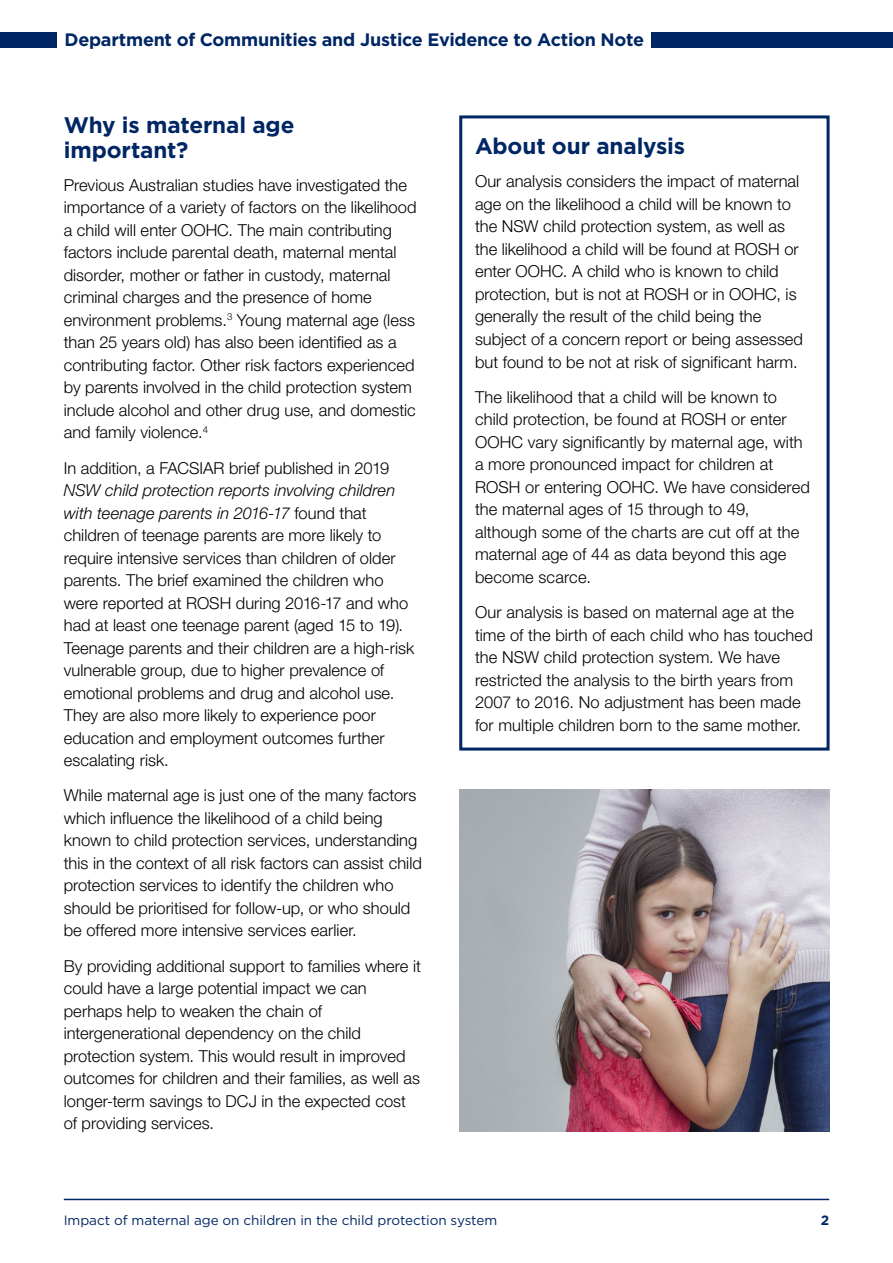
<style>
.page{position:relative;width:893px;height:1263px;background:#fff}
.page>*{position:absolute;margin:0;border:0;box-sizing:border-box;transform-origin:0 0}
.t1{font:700 22.5px/24.8px "Gotham";letter-spacing:-.01em;color:#002664}
.t2{font:700 18px "Gotham";letter-spacing:-.015em;color:#002664}
.Body{font:300 16.5px/22.5px "Helvetica Neue LT Std";color:#000}
.t3{font:13.5px "Gotham";letter-spacing:-.005em;color:#002664}
.t4{font:700 13.5px "Gotham";color:#002664}
.s1{font-style:italic}
</style>
<div class="page">
<hr style="left:64px;top:1199px;width:765px;height:1px;background:#002664">
<div style="left:0;top:33px;width:57px;height:15px;background:#002664"></div>
<div style="left:652px;top:33px;width:241px;height:15px;background:#002664"></div>
<div style="left:459px;top:115px;width:371px;height:635px;border:3px solid #002664"></div>
<img style="left:460px;top:789px;width:370px;height:342px">
<p class="t2" style="left:65px;top:28px;width:581px">Department of Communities and Justice Evidence to Action Note</p>
<h2 class="t1" style="left:64px;top:112px;width:232px">Why is maternal age important?</h2>
<p class="Body" style="left:64px;top:173px;width:354px">Previous Australian studies have investigated the importance of a variety of factors on the likelihood a child will enter OOHC. The main contributing factors include parental death, maternal mental disorder, mother or father in custody, maternal criminal charges and the presence of home environment problems.<sup>3</sup> Young maternal age (less than 25 years old) has also been identified as a contributing factor. Other risk factors experienced by parents involved in the child protection system include alcohol and other drug use, and domestic and family violence.<sup>4</sup></p>
<p class="Body" style="left:64px;top:456px;width:352px">In addition, a FACSIAR brief published in 2019<br><span class="s1">NSW child protection reports involving children with teenage parents in 2016-17</span> found that children of teenage parents are more likely to require intensive services than children of older parents. The brief examined the children who were reported at ROSH during 2016-17 and who had at least one teenage parent (aged 15 to 19).<br>Teenage parents and their children are a high-risk vulnerable group, due to higher prevalence of emotional problems and drug and alcohol use.<br>They are also more likely to experience poor education and employment outcomes further escalating risk.</p>
<p class="Body" style="left:64px;top:784px;width:360px">While maternal age is just one of the many factors which influence the likelihood of a child being known to child protection services, understanding this in the context of all risk factors can assist child protection services to identify the children who should be prioritised for follow-up, or who should be offered more intensive services earlier.</p>
<p class="Body" style="left:64px;top:954px;width:359px">By providing additional support to families where it could have a large potential impact we can perhaps help to weaken the chain of intergenerational dependency on the child protection system. This would result in improved outcomes for children and their families, as well as longer-term savings to DCJ in the expected cost of providing services.</p>
<h2 class="t1" style="left:475px;top:134px;width:211px">About our analysis</h2>
<p class="Body" style="left:475px;top:170px;width:330px">Our analysis considers the impact of maternal age on the likelihood a child will be known to the NSW child protection system, as well as the likelihood a child will be found at ROSH or enter OOHC. A child who is known to child protection, but is not at ROSH or in OOHC, is generally the result of the child being the subject of a concern report or being assessed but found to be not at risk of significant harm.</p>
<p class="Body" style="left:475px;top:385px;width:337px">The likelihood that a child will be known to child protection, be found at ROSH or enter OOHC vary significantly by maternal age, with a more pronounced impact for children at ROSH or entering OOHC. We have considered the maternal ages of 15 through to 49, although some of the charts are cut off at the maternal age of 44 as data beyond this age become scarce.</p>
<p class="Body" style="left:475px;top:601px;width:339px">Our analysis is based on maternal age at the time of the birth of each child who has touched the NSW child protection system. We have restricted the analysis to the birth years from 2007 to 2016. No adjustment has been made for multiple children born to the same mother.</p>
<p class="t3" style="left:64px;top:1212px;width:435px">Impact of maternal age on children in the child protection system</p>
<p class="t4" style="left:821px;top:1211px;width:10px">2</p>
</div>
